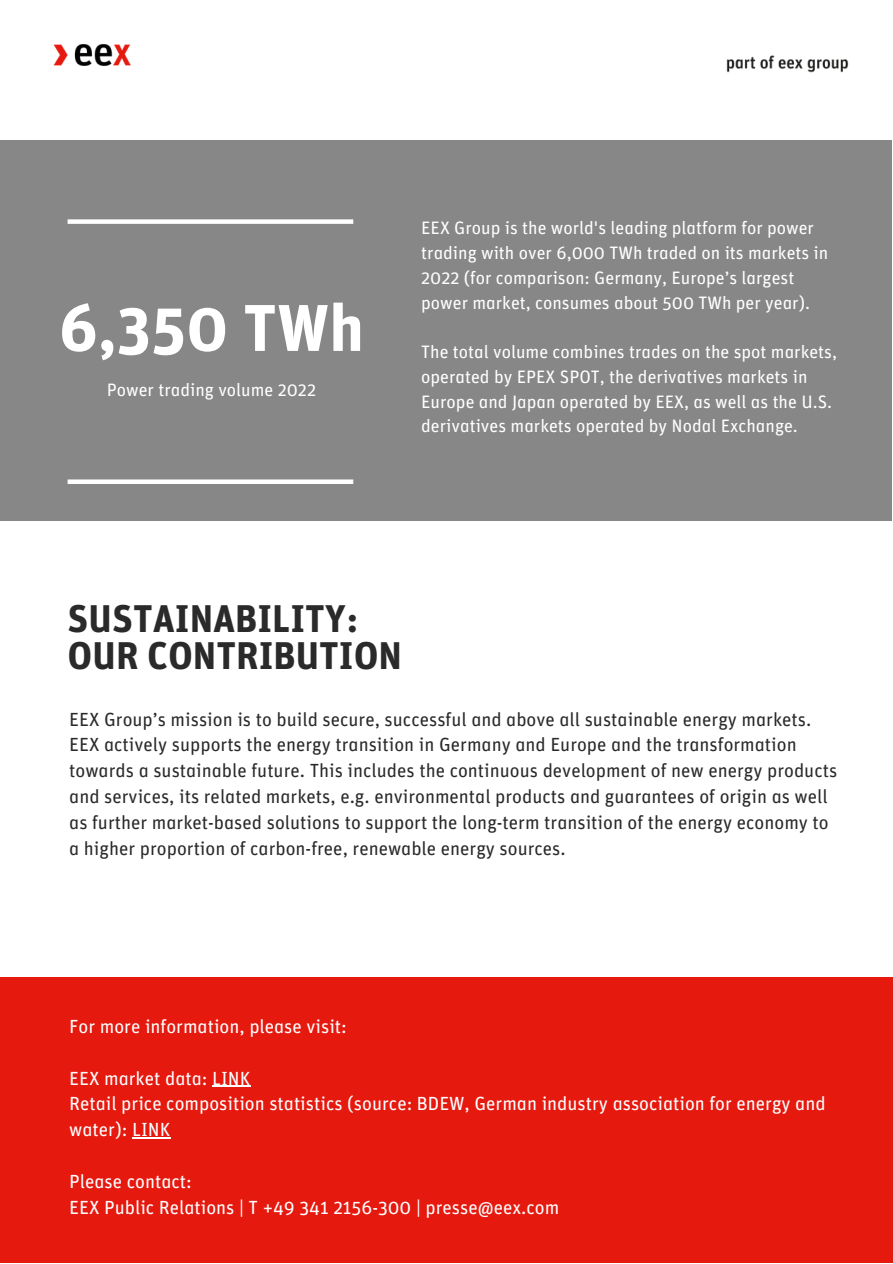
<style>
.page{position:relative;width:893px;height:1264px;background:#fff}
.page>*{position:absolute;margin:0;border:0;box-sizing:border-box;transform-origin:0 0}
.t1{font:700 66px "Unitforeexgroup";color:#fff}
.t2{font:700 38.55px/37px "Unitforeexgroup";color:#2a2a2a}
.t3{font:19.05px/25.8px "Unitforeexgroup";color:#2a2a2a}
.t4{font:19.05px/25.8px "Unitforeexgroup";color:#fff}
.t5{font:18px/24.8px "Unitforeexgroup";color:#fff}
.t6{font:300 13.8px/19px "Montserrat";letter-spacing:.03em;color:#fff}
</style>
<div class="page">
<img style="left:53px;top:44px;width:78px;height:22px">
<div style="left:0;top:976px;width:892px;height:286px;background:#e6190f"></div>
<hr style="left:212px;top:1085px;width:38px;height:1px;background:#fff">
<hr style="left:132px;top:1137px;width:38px;height:1px;background:#fff">
<img style="left:726px;top:55px;width:123px;height:18px">
<div style="left:0;top:140px;width:891px;height:381px;background:#878787"></div>
<div style="left:68px;top:479px;width:285px;height:5px;background:#fff"></div>
<div style="left:68px;top:219px;width:285px;height:5px;background:#fff"></div>
<h1 class="t1" style="left:59px;top:298px;width:306px">6,350 TWh</h1>
<p class="t5" style="left:107px;top:378px;width:211px">Power trading volume 2022</p>
<p class="t5" style="left:421px;top:217px;width:408px">EEX Group is the world's leading platform for power trading with over 6,000 TWh traded on its markets in 2022 (for comparison: Germany, Europe’s largest power market, consumes about 500 TWh per year).</p>
<p class="t5" style="left:421px;top:340px;width:417px">The total volume combines trades on the spot markets, operated by EPEX SPOT, the derivatives markets in Europe and Japan operated by EEX, as well as the U.S. derivatives markets operated by Nodal Exchange.</p>
<p class="t6" style="left:638px;top:224px;width:152px">Jahresbericht ein umfassender Bericht über die Aktivitäten</p>
<p class="t6" style="left:638px;top:300px;width:124px">Laufe des Jahres.</p>
<p class="t6" style="left:638px;top:338px;width:114px">Aktionären und</p>
<p class="t6" style="left:638px;top:396px;width:169px">Informationen über die<br>Aktivitäten und die</p>
<h2 class="t2" style="left:68px;top:602px;width:336px">SUSTAINABILITY:<br>OUR CONTRIBUTION</h2>
<p class="t3" style="left:69px;top:707px;width:769px">EEX Group’s mission is to build secure, successful and above all sustainable energy markets.<br>EEX actively supports the energy transition in Germany and Europe and the transformation towards a sustainable future. This includes the continuous development of new energy products and services, its related markets, e.g. environmental products and guarantees of origin as well as further market-based solutions to support the long-term transition of the energy economy to a higher proportion of carbon-free, renewable energy sources.</p>
<p class="t4" style="left:69px;top:1014px;width:279px">For more information, please visit:</p>
<p class="t4" style="left:69px;top:1066px;width:757px">EEX market data: LINK<br>Retail price composition statistics (source: BDEW, German industry association for energy and water): LINK</p>
<p class="t4" style="left:69px;top:1169px;width:491px">Please contact:<br>EEX Public Relations | T +49 341 2156-300 | presse@eex.com</p>
</div>
